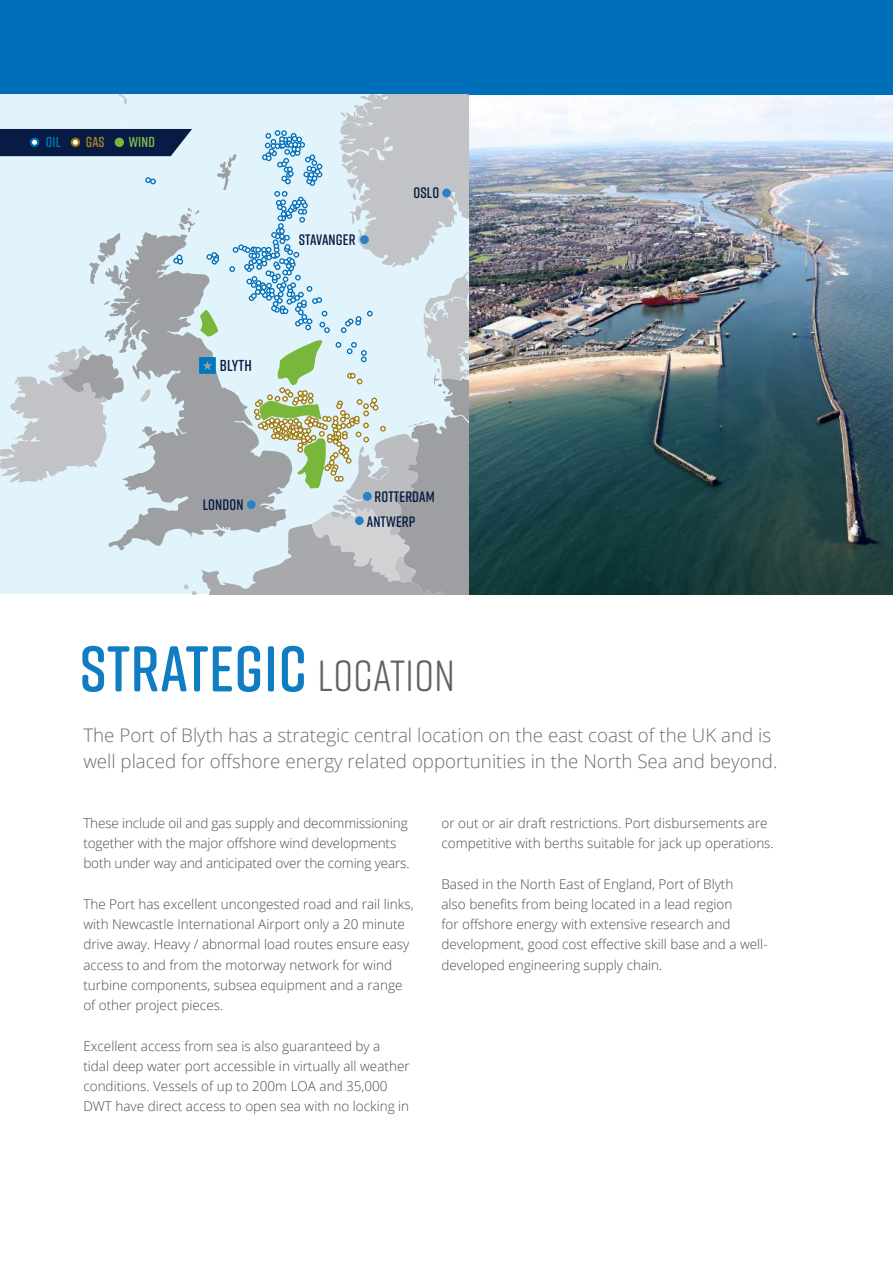
<style>
.page{position:relative;width:893px;height:1263px;background:#fff}
.page>*{position:absolute;margin:0;border:0;box-sizing:border-box;transform-origin:0 0}
.t1{font:600 64.5px "Rift Soft";letter-spacing:.01em;color:#107cc1}
.t2{font:300 18.75px/26.2px "Open Sans";color:#6c6d70}
.t3{font:600 15.9px "Rift Soft";letter-spacing:.01em;color:#071b44}
.t4{font:600 15.15px/24.5px "Rift Soft";letter-spacing:.01em;color:#071b44}
.t5{font:600 14.55px "Rift Soft";color:#85bd4b}
.t6{font:600 14.55px "Rift Soft";color:#0078bf}
.t7{font:600 14.55px "Rift Soft";color:#a68526}
.t8{font:300 13.5px/20.2px "Open Sans";color:#4b4c4d}
.s1{font-weight:400;font-size:43.5px;color:#636366}
</style>
<div class="page">
<img style="left:468px;top:94px;width:425px;height:500px">
<div style="left:0;top:0;width:893px;height:94px;background:#006fba"></div>
<svg style="left:0;top:94px;width:468px;height:500px;background:#c5d3d8"></svg>
<div style="left:72px;top:139px;width:7px;height:7px;background:#fff;border-radius:50%"></div>
<div style="left:71px;top:138px;width:9px;height:9px;border:2px solid #9d7a11;border-radius:50%"></div>
<div style="left:116px;top:139px;width:7px;height:7px;background:#79b73c;border-radius:50%"></div>
<div style="left:115px;top:138px;width:9px;height:9px;border:2px solid #79b73c;border-radius:50%"></div>
<div style="left:31px;top:139px;width:7px;height:7px;background:#fff;border-radius:50%"></div>
<div style="left:30px;top:138px;width:9px;height:9px;border:2px solid #006fba;border-radius:50%"></div>
<p class="t6" style="left:46px;top:132px;width:17px">OIL</p>
<p class="t7" style="left:86px;top:132px;width:20px">GAS</p>
<p class="t5" style="left:129px;top:132px;width:28px">WIND</p>
<p class="t3" style="left:220px;top:354px;width:33px">BLYTH</p>
<p class="t4" style="left:299px;top:227px;width:58px">STAVANGER</p>
<p class="t4" style="left:413px;top:180px;width:27px">OSLO</p>
<p class="t4" style="left:203px;top:492px;width:42px">LONDON</p>
<p class="t4" style="left:367px;top:484px;width:70px;text-indent:8px">ROTTERDAM<br>ANTWERP</p>
<h1 class="t1" style="left:80px;top:623px;width:377px">STRATEGIC <span class="s1">LOCATION</span></h1>
<h2 class="t2" style="left:83px;top:721px;width:696px">The Port of Blyth has a strategic central location on the east coast of the UK and is well placed for offshore energy related opportunities in the North Sea and beyond.</h2>
<p class="t8" style="left:83px;top:812px;width:328px">These include oil and gas supply and decommissioning together with the major offshore wind developments both under way and anticipated over the coming years.</p>
<p class="t8" style="left:83px;top:893px;width:332px">The Port has excellent uncongested road and rail links, with Newcastle International Airport only a 20 minute drive away. Heavy / abnormal load routes ensure easy access to and from the motorway network for wind turbine components, subsea equipment and a range of other project pieces.</p>
<p class="t8" style="left:83px;top:1035px;width:328px">Excellent access from sea is also guaranteed by a<br>tidal deep water port accessible in virtually all weather conditions. Vessels of up to 200m LOA and 35,000<br>DWT have direct access to open sea with no locking in</p>
<p class="t8" style="left:441px;top:812px;width:334px">or out or air draft restrictions. Port disbursements are competitive with berths suitable for jack up operations.</p>
<p class="t8" style="left:441px;top:873px;width:328px">Based in the North East of England, Port of Blyth<br>also benefits from being located in a lead region<br>for offshore energy with extensive research and development, good cost effective skill base and a well&shy;developed engineering supply chain.</p>
</div>
